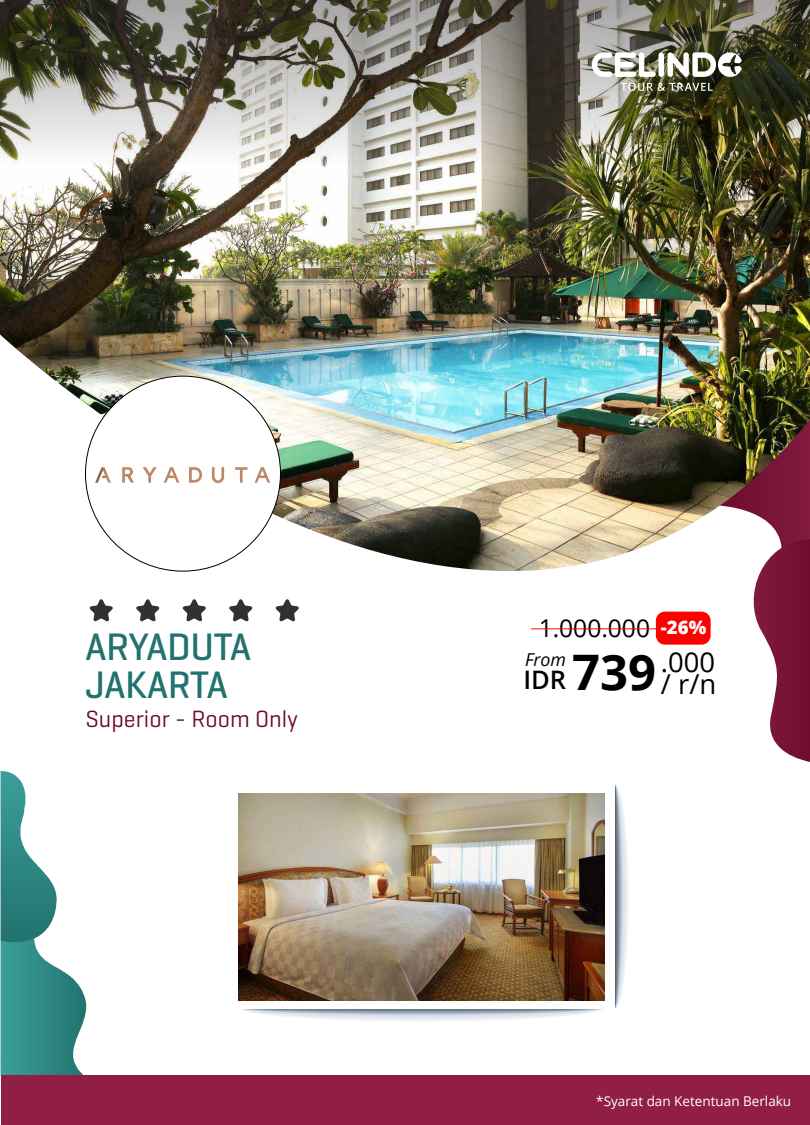
<style>
.page{position:relative;width:810px;height:1125px;background:#fff}
.page>*{position:absolute;margin:0;border:0;box-sizing:border-box;transform-origin:0 0}
.t1{font:500 39px/37.5px "Geogrotesque";letter-spacing:-.01em;color:#22726f}
.t2{font:27.45px/22.5px "Open Sans";color:#000;text-align:right}
.t3{font:24.53px "Open Sans";color:#000}
.t4{font:23.92px "Geogrotesque";color:#6d0c2e}
.t5{font:italic 17.77px "Open Sans";color:#000}
.t6{font:13.5px "Open Sans";color:#fff}
.s1{font-weight:800;font-size:18.6px;color:#fff}
.s2{font-weight:700;font-size:48.97px}
</style>
<div class="page">
<svg style="left:753px;top:572px;width:57px;height:190px"></svg>
<img style="left:0;top:166px;width:810px;height:406px">
<img style="left:0;top:0;width:810px;height:166px">
<svg style="left:621px;top:83px;width:92px;height:8px"></svg>
<svg style="left:592px;top:52px;width:64px;height:25px"></svg>
<div style="left:658px;top:52px;width:6px;height:25px;background:#fff;border-radius:3px"></div>
<svg style="left:668px;top:52px;width:74px;height:25px"></svg>
<div style="left:86px;top:376px;width:194px;height:195px;background:#fff;border-radius:50%"></div>
<hr style="left:531px;top:628px;width:127px;height:1px;background:#f00">
<div style="left:656px;top:612px;width:55px;height:33px;background:#f00;border-radius:9px"></div>
<svg style="left:89px;top:599px;width:24px;height:23px"></svg>
<svg style="left:136px;top:599px;width:24px;height:23px"></svg>
<svg style="left:182px;top:599px;width:24px;height:23px"></svg>
<svg style="left:229px;top:599px;width:24px;height:23px"></svg>
<svg style="left:275px;top:599px;width:24px;height:23px"></svg>
<svg style="left:241px;top:1009px;width:362px;height:12px"></svg>
<svg style="left:615px;top:785px;width:14px;height:223px"></svg>
<img style="left:239px;top:793px;width:366px;height:207px">
<img style="left:95px;top:467px;width:176px;height:17px">
<svg style="left:0;top:771px;width:87px;height:305px"></svg>
<div style="left:1px;top:1076px;width:809px;height:49px;background:#911f44"></div>
<h1 class="t1" style="left:86px;top:627px;width:167px">ARYADUTA<br>JAKARTA</h1>
<h3 class="t4" style="left:86px;top:704px;width:214px">Superior - Room Only</h3>
<h3 class="t3" style="left:539px;top:612px;width:169px">1.000.000 <span class="s1">-26%</span></h3>
<h2 class="t2" style="left:524px;top:650px;width:194px"><sub>IDR</sub> <span class="s2">739</span> .000 / r/n</h2>
<h3 class="t5" style="left:525px;top:648px;width:42px">From</h3>
<p class="t6" style="left:596px;top:1091px;width:197px">*Syarat dan Ketentuan Berlaku</p>
</div>
